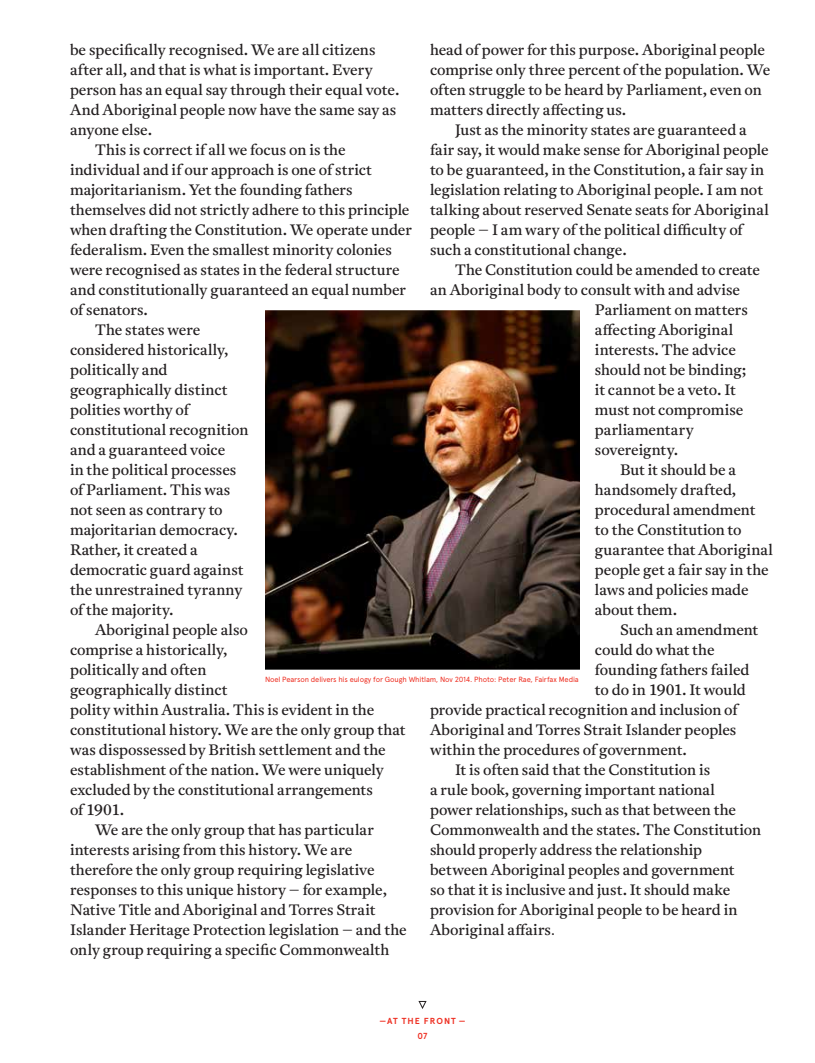
<style>
.page{position:relative;width:815px;height:1063px;background:#fff}
.page>*{position:absolute;margin:0;border:0;box-sizing:border-box;transform-origin:0 0}
.t1{font:15px "Antwerp";color:#231f20}
.t2{font:700 8.75px "Apercu Pro";color:#ee3124}
.t3{font:7.5px "Apercu Pro";letter-spacing:-.02em;color:#ee3124}
.s1{font-family:"Apercu Pro"}
</style>
<div class="page">
<img style="left:265px;top:310px;width:315px;height:360px">
<svg style="left:418px;top:1001px;width:9px;height:8px"></svg>
<p class="t1" style="left:430px;top:39px;width:337px">head of power for this purpose. Aboriginal people</p>
<p class="t1" style="left:430px;top:59px;width:342px">comprise only three percent of the population. We</p>
<p class="t1" style="left:430px;top:79px;width:333px">often struggle to be heard by Parliament, even on</p>
<p class="t1" style="left:430px;top:99px;width:198px">matters directly affecting us.</p>
<p class="t1" style="left:455px;top:119px;width:293px">Just as the minority states are guaranteed a</p>
<p class="t1" style="left:430px;top:139px;width:340px">fair say, it would make sense for Aboriginal people</p>
<p class="t1" style="left:430px;top:159px;width:336px">to be guaranteed, in the Constitution, a fair say in</p>
<p class="t1" style="left:430px;top:179px;width:335px">legislation relating to Aboriginal people. I am not</p>
<p class="t1" style="left:430px;top:199px;width:340px">talking about reserved Senate seats for Aboriginal</p>
<p class="t1" style="left:430px;top:219px;width:314px">people – I am wary of the political difficulty of</p>
<p class="t1" style="left:430px;top:239px;width:198px">such a constitutional change.</p>
<p class="t1" style="left:455px;top:259px;width:307px">The Constitution could be amended to create</p>
<p class="t1" style="left:430px;top:279px;width:312px">an Aboriginal body to consult with and advise</p>
<p class="t1" style="left:595px;top:299px;width:154px">Parliament on matters</p>
<p class="t1" style="left:595px;top:319px;width:140px">affecting Aboriginal</p>
<p class="t1" style="left:595px;top:339px;width:143px">interests. The advice</p>
<p class="t1" style="left:595px;top:359px;width:153px">should not be binding;</p>
<p class="t1" style="left:595px;top:379px;width:142px">it cannot be a veto. It</p>
<p class="t1" style="left:595px;top:399px;width:150px">must not compromise</p>
<p class="t1" style="left:595px;top:419px;width:100px">parliamentary</p>
<p class="t1" style="left:595px;top:439px;width:85px">sovereignty.</p>
<p class="t1" style="left:620px;top:459px;width:117px">But it should be a</p>
<p class="t1" style="left:595px;top:479px;width:143px">handsomely drafted,</p>
<p class="t1" style="left:595px;top:499px;width:162px">procedural amendment</p>
<p class="t1" style="left:595px;top:519px;width:148px">to the Constitution to</p>
<p class="t1" style="left:595px;top:539px;width:179px">guarantee that Aboriginal</p>
<p class="t1" style="left:595px;top:559px;width:175px">people get a fair say in the</p>
<p class="t1" style="left:595px;top:579px;width:155px">laws and policies made</p>
<p class="t1" style="left:595px;top:599px;width:84px">about them.</p>
<p class="t1" style="left:620px;top:619px;width:140px">Such an amendment</p>
<p class="t1" style="left:595px;top:639px;width:121px">could do what the</p>
<p class="t1" style="left:595px;top:659px;width:156px">founding fathers failed</p>
<p class="t1" style="left:595px;top:679px;width:152px">to do in 1901. It would</p>
<p class="t1" style="left:430px;top:699px;width:309px">provide practical recognition and inclusion of</p>
<p class="t1" style="left:430px;top:719px;width:308px">Aboriginal and Torres Strait Islander peoples</p>
<p class="t1" style="left:430px;top:739px;width:258px">within the procedures of government.</p>
<p class="t1" style="left:455px;top:759px;width:257px">It is often said that the Constitution is</p>
<p class="t1" style="left:430px;top:779px;width:286px">a rule book, governing important national</p>
<p class="t1" style="left:430px;top:799px;width:308px">power relationships, such as that between the</p>
<p class="t1" style="left:430px;top:819px;width:333px">Commonwealth and the states. The Constitution</p>
<p class="t1" style="left:430px;top:839px;width:274px">should properly address the relationship</p>
<p class="t1" style="left:430px;top:859px;width:306px">between Aboriginal peoples and government</p>
<p class="t1" style="left:430px;top:879px;width:302px">so that it is inclusive and just. It should make</p>
<p class="t1" style="left:430px;top:899px;width:309px">provision for Aboriginal people to be heard in</p>
<p class="t1" style="left:430px;top:919px;width:127px">Aboriginal affairs<span class="s1">.</span></p>
<p class="t1" style="left:70px;top:40px;width:307px">be specifically recognised. We are all citizens</p>
<p class="t1" style="left:70px;top:60px;width:304px">after all, and that is what is important. Every</p>
<p class="t1" style="left:70px;top:80px;width:331px">person has an equal say through their equal vote.</p>
<p class="t1" style="left:70px;top:100px;width:328px">And Aboriginal people now have the same say as</p>
<p class="t1" style="left:70px;top:120px;width:84px">anyone else.</p>
<p class="t1" style="left:95px;top:140px;width:252px">This is correct if all we focus on is the</p>
<p class="t1" style="left:70px;top:160px;width:303px">individual and if our approach is one of strict</p>
<p class="t1" style="left:70px;top:180px;width:284px">majoritarianism. Yet the founding fathers</p>
<p class="t1" style="left:70px;top:200px;width:341px">themselves did not strictly adhere to this principle</p>
<p class="t1" style="left:70px;top:220px;width:343px">when drafting the Constitution. We operate under</p>
<p class="t1" style="left:70px;top:240px;width:324px">federalism. Even the smallest minority colonies</p>
<p class="t1" style="left:70px;top:260px;width:331px">were recognised as states in the federal structure</p>
<p class="t1" style="left:70px;top:280px;width:338px">and constitutionally guaranteed an equal number</p>
<p class="t1" style="left:70px;top:300px;width:79px">of senators.</p>
<p class="t1" style="left:95px;top:320px;width:107px">The states were</p>
<p class="t1" style="left:70px;top:340px;width:160px">considered historically,</p>
<p class="t1" style="left:70px;top:360px;width:99px">politically and</p>
<p class="t1" style="left:70px;top:380px;width:159px">geographically distinct</p>
<p class="t1" style="left:70px;top:400px;width:121px">polities worthy of</p>
<p class="t1" style="left:70px;top:420px;width:180px">constitutional recognition</p>
<p class="t1" style="left:70px;top:440px;width:157px">and a guaranteed voice</p>
<p class="t1" style="left:70px;top:460px;width:168px">in the political processes</p>
<p class="t1" style="left:70px;top:480px;width:162px">of Parliament. This was</p>
<p class="t1" style="left:70px;top:499px;width:154px">not seen as contrary to</p>
<p class="t1" style="left:70px;top:519px;width:170px">majoritarian democracy.</p>
<p class="t1" style="left:70px;top:539px;width:129px">Rather, it created a</p>
<p class="t1" style="left:70px;top:559px;width:175px">democratic guard against</p>
<p class="t1" style="left:70px;top:579px;width:174px">the unrestrained tyranny</p>
<p class="t1" style="left:70px;top:599px;width:105px">of the majority.</p>
<p class="t1" style="left:95px;top:619px;width:155px">Aboriginal people also</p>
<p class="t1" style="left:70px;top:639px;width:159px">comprise a historically,</p>
<p class="t1" style="left:70px;top:659px;width:138px">politically and often</p>
<p class="t1" style="left:70px;top:679px;width:159px">geographically distinct</p>
<p class="t1" style="left:70px;top:699px;width:306px">polity within Australia. This is evident in the</p>
<p class="t1" style="left:70px;top:719px;width:337px">constitutional history. We are the only group that</p>
<p class="t1" style="left:70px;top:739px;width:317px">was dispossessed by British settlement and the</p>
<p class="t1" style="left:70px;top:759px;width:315px">establishment of the nation. We were uniquely</p>
<p class="t1" style="left:70px;top:779px;width:304px">excluded by the constitutional arrangements</p>
<p class="t1" style="left:70px;top:799px;width:56px">of 1901.</p>
<p class="t1" style="left:95px;top:819px;width:280px">We are the only group that has particular</p>
<p class="t1" style="left:70px;top:839px;width:284px">interests arising from this history. We are</p>
<p class="t1" style="left:70px;top:859px;width:306px">therefore the only group requiring legislative</p>
<p class="t1" style="left:70px;top:879px;width:319px">responses to this unique history – for example,</p>
<p class="t1" style="left:70px;top:899px;width:307px">Native Title and Aboriginal and Torres Strait</p>
<p class="t1" style="left:70px;top:919px;width:338px">Islander Heritage Protection legislation – and the</p>
<p class="t1" style="left:70px;top:939px;width:321px">only group requiring a specific Commonwealth</p>
<p class="t3" style="left:265px;top:674px;width:315px">Noel Pearson delivers his eulogy for Gough Whitlam, Nov 2014. Photo: Peter Rae, Fairfax Media</p>
<p class="t2" style="left:380px;top:1014px;width:30px">—AT THE</p>
<p class="t2" style="left:424px;top:1014px;width:14px">FRONT</p>
<p class="t2" style="left:459px;top:1014px;width:8px">—</p>
<p class="t2" style="left:418px;top:1029px;width:11px">07</p>
</div>
